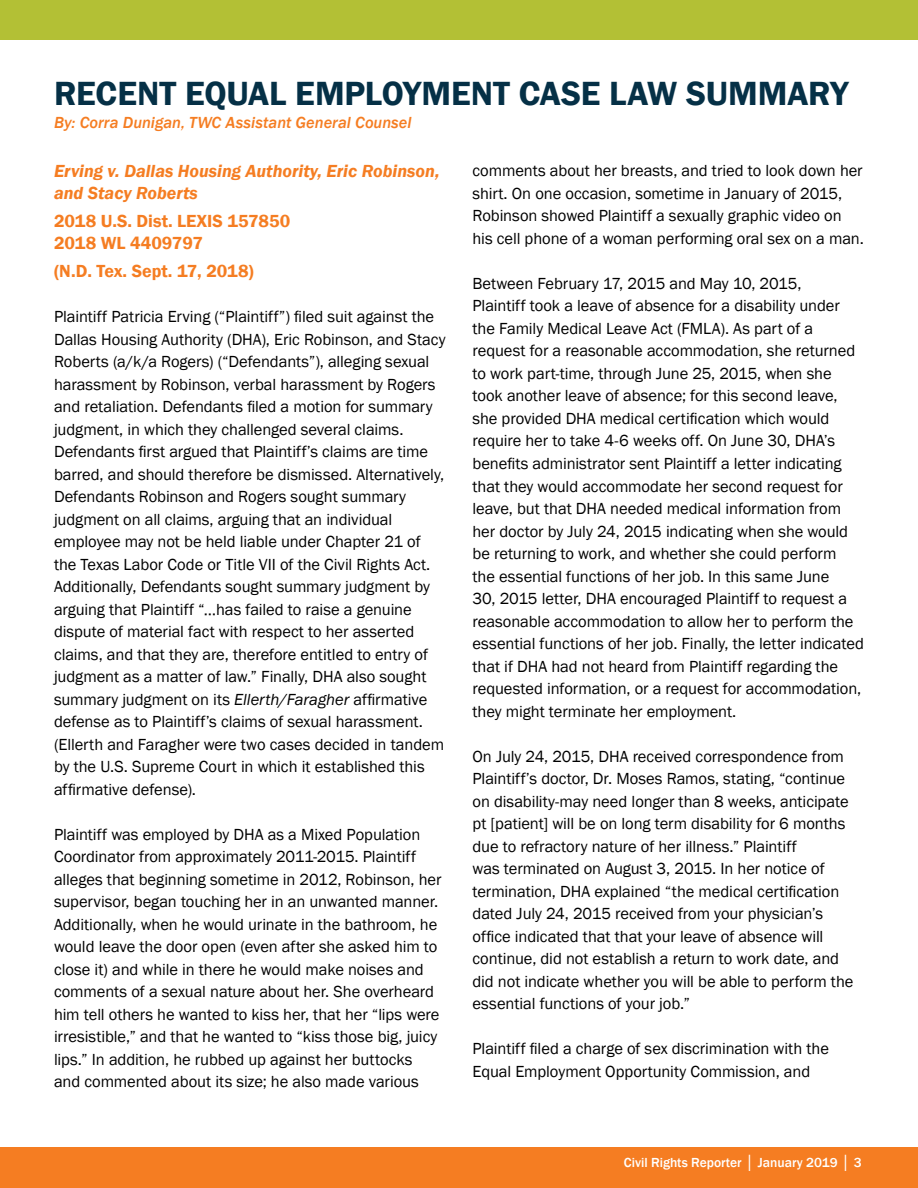
<style>
.page{position:relative;width:918px;height:1188px;background:#fff}
.page>*{position:absolute;margin:0;border:0;box-sizing:border-box;transform-origin:0 0}
.t1{font:600 34.5px "Franklin Gothic";letter-spacing:-.005em;color:#053046}
.t2{font:italic 600 18px/21.6px "Franklin Gothic";color:#f57d22}
.t3{font:600 18px/21.6px "Franklin Gothic";color:#f57d22}
.t4{font:16.5px/22.5px "Franklin Gothic";letter-spacing:-.005em;color:#000}
.By_line{font:italic 500 16.5px "Franklin Gothic";color:#f57d22}
.t5{font:500 13.5px "Franklin Gothic";color:#fff}
.s1{font-style:italic}
</style>
<div class="page">
<div style="left:0;top:0;width:918px;height:40px;background:#b3c035"></div>
<div style="left:0;top:1148px;width:918px;height:40px;background:#f57d22"></div>
<h1 class="t1" style="left:54px;top:72px;width:796px">RECENT EQUAL EMPLOYMENT CASE LAW SUMMARY</h1>
<p class="By_line" style="left:54px;top:112px;width:359px">By: Corra Dunigan, TWC Assistant General Counsel</p>
<p class="t2" style="left:54px;top:160px;width:387px">Erving v. Dallas Housing Authority, Eric Robinson, and Stacy Roberts</p>
<p class="t3" style="left:54px;top:211px;width:238px">2018 U.S. Dist. LEXIS 157850<br>2018 WL 4409797</p>
<p class="t3" style="left:54px;top:261px;width:201px">(N.D. Tex. Sept. 17, 2018)</p>
<p class="t4" style="left:54px;top:306px;width:393px">Plaintiff Patricia Erving (“Plaintiff”) filed suit against the Dallas Housing Authority (DHA), Eric Robinson, and Stacy Roberts (a/k/a Rogers) (“Defendants”), alleging sexual harassment by Robinson, verbal harassment by Rogers and retaliation. Defendants filed a motion for summary judgment, in which they challenged several claims.<br>Defendants first argued that Plaintiff’s claims are time barred, and should therefore be dismissed. Alternatively, Defendants Robinson and Rogers sought summary judgment on all claims, arguing that an individual employee may not be held liable under Chapter 21 of the Texas Labor Code or Title VII of the Civil Rights Act.<br>Additionally, Defendants sought summary judgment by arguing that Plaintiff “…has failed to raise a genuine dispute of material fact with respect to her asserted claims, and that they are, therefore entitled to entry of judgment as a matter of law.” Finally, DHA also sought summary judgment on its <span class="s1">Ellerth/Faragher</span> affirmative defense as to Plaintiff’s claims of sexual harassment. (Ellerth and Faragher were two cases decided in tandem by the U.S. Supreme Court in which it established this affirmative defense).</p>
<p class="t4" style="left:54px;top:823px;width:389px">Plaintiff was employed by DHA as a Mixed Population Coordinator from approximately 2011-2015. Plaintiff alleges that beginning sometime in 2012, Robinson, her supervisor, began touching her in an unwanted manner.<br>Additionally, when he would urinate in the bathroom, he would leave the door open (even after she asked him to close it) and while in there he would make noises and comments of a sexual nature about her. She overheard him tell others he wanted to kiss her, that her “lips were irresistible,” and that he wanted to “kiss those big, juicy lips.” In addition, he rubbed up against her buttocks and commented about its size; he also made various</p>
<p class="t4" style="left:473px;top:160px;width:393px">comments about her breasts, and tried to look down her shirt. On one occasion, sometime in January of 2015, Robinson showed Plaintiff a sexually graphic video on his cell phone of a woman performing oral sex on a man.</p>
<p class="t4" style="left:473px;top:273px;width:393px">Between February 17, 2015 and May 10, 2015,<br>Plaintiff took a leave of absence for a disability under the Family Medical Leave Act (FMLA). As part of a request for a reasonable accommodation, she returned to work part-time, through June 25, 2015, when she took another leave of absence; for this second leave, she provided DHA medical certification which would require her to take 4-6 weeks off. On June 30, DHA’s benefits administrator sent Plaintiff a letter indicating that they would accommodate her second request for leave, but that DHA needed medical information from her doctor by July 24, 2015 indicating when she would be returning to work, and whether she could perform<br>the essential functions of her job. In this same June<br>30, 2015 letter, DHA encouraged Plaintiff to request a reasonable accommodation to allow her to perform the essential functions of her job. Finally, the letter indicated that if DHA had not heard from Plaintiff regarding the requested information, or a request for accommodation, they might terminate her employment.</p>
<p class="t4" style="left:473px;top:745px;width:382px">On July 24, 2015, DHA received correspondence from Plaintiff’s doctor, Dr. Moses Ramos, stating, “continue on disability-may need longer than 8 weeks, anticipate pt [patient] will be on long term disability for 6 months due to refractory nature of her illness.” Plaintiff<br>was terminated on August 3, 2015. In her notice of termination, DHA explained “the medical certification dated July 24, 2015 received from your physician’s office indicated that that your leave of absence will continue, did not establish a return to work date, and did not indicate whether you will be able to perform the essential functions of your job.”</p>
<p class="t4" style="left:473px;top:1038px;width:358px">Plaintiff filed a charge of sex discrimination with the<br>Equal Employment Opportunity Commission, and</p>
<p class="t5" style="left:624px;top:1154px;width:239px">Civil Rights Reporter │ January 2019 │ 3</p>
</div>
